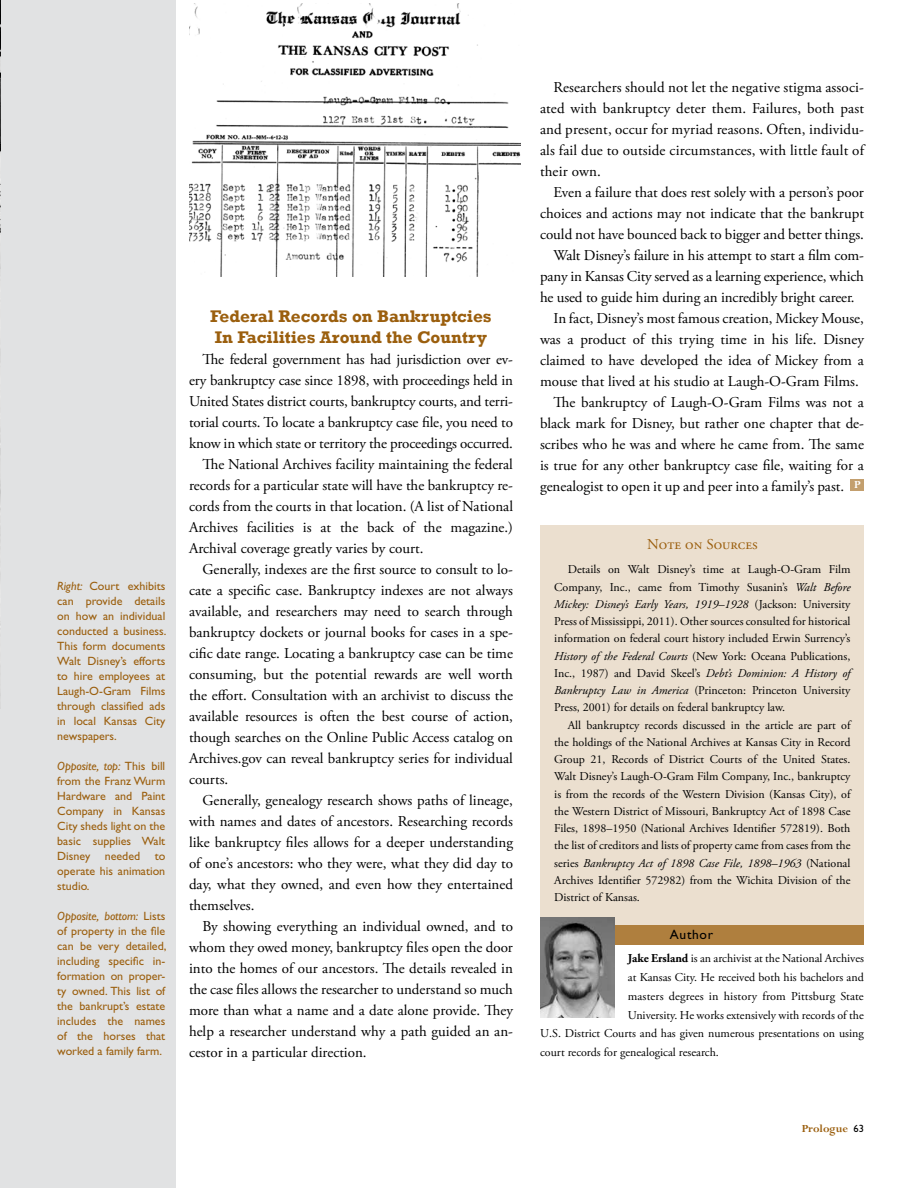
<style>
.page{position:relative;width:918px;height:1188px;background:#fff}
.page>*{position:absolute;margin:0;border:0;box-sizing:border-box;transform-origin:0 0}
.t1{font:700 17.25px/21px "Rockwell";color:#9b5f0e}
.t2{font:15px/21px "Adobe Garamond Pro";color:#000;text-align:justify}
.t3{font:15px "Adobe Garamond Pro";color:#9b5f0e}
.t4{font:13.5px "Gill Sans Std";letter-spacing:.05em;color:#000}
.t5{font:12px/17.2px "Adobe Garamond Pro";color:#000;text-align:justify}
.t6{font:12px/15px "Gill Sans Std";color:#9b5f0e;text-align:justify}
.t7{font:700 12px "Perpetua Std";color:#9b5f0e}
.s1{font-style:italic}
.s2{font-weight:700}
.s3{font-family:"Gill Sans Std";font-weight:400;font-size:10.5px;color:#000}
</style>
<div class="page">
<div style="left:0;top:0;width:176px;height:1188px;background:#e1e2e3"></div>
<img style="left:0;top:0;width:1px;height:709px">
<img style="left:189px;top:4px;width:331px;height:272px">
<div style="left:851px;top:480px;width:13px;height:11px;background:#c39f6e"></div>
<div style="left:541px;top:525px;width:323px;height:408px;background:#ebdfcf"></div>
<div style="left:540px;top:926px;width:324px;height:19px;background:#af7f3e"></div>
<img style="left:540px;top:917px;width:74px;height:100px">
<p class="t6" style="left:57px;top:579px;width:111px"><span class="s1">Right:</span> Court exhibits can provide details on how an individual conducted a business.<br>This form documents Walt Disney’s efforts to hire employees at Laugh-O-Gram Films through classified ads in local Kansas City newspapers.</p>
<p class="t6" style="left:57px;top:759px;width:110px"><span class="s1">Opposite, top:</span> This bill from the Franz Wurm Hardware and Paint Company in Kansas City sheds light on the basic supplies Walt Disney needed to operate his animation studio.</p>
<p class="t6" style="left:57px;top:909px;width:111px"><span class="s1">Opposite, bottom:</span> Lists of property in the file can be very detailed, including specific in&shy;formation on proper&shy;ty owned. This list of the bankrupt’s estate includes the names of the horses that worked a family farm.</p>
<p class="t1" style="left:210px;top:305px;width:283px">Federal Records on Bankruptcies<br>In Facilities Around the Country</p>
<p class="t2" style="left:202px;top:349px;width:312px">The federal government has had jurisdiction over ev-</p>
<p class="t2" style="left:189px;top:370px;width:326px">ery bankruptcy case since 1898, with proceedings held in</p>
<p class="t2" style="left:189px;top:391px;width:326px">United States district courts, bankruptcy courts, and terri-</p>
<p class="t2" style="left:189px;top:412px;width:325px">torial courts. To locate a bankruptcy case file, you need to</p>
<p class="t2" style="left:189px;top:433px;width:325px">know in which state or territory the proceedings occurred.</p>
<p class="t2" style="left:202px;top:454px;width:312px">The National Archives facility maintaining the federal</p>
<p class="t2" style="left:189px;top:475px;width:325px">records for a particular state will have the bankruptcy re-</p>
<p class="t2" style="left:189px;top:496px;width:326px">cords from the courts in that location. (A list of National</p>
<p class="t2" style="left:189px;top:517px;width:326px">Archives facilities is at the back of the magazine.)</p>
<p class="t2" style="left:189px;top:538px;width:236px">Archival coverage greatly varies by court.</p>
<p class="t2" style="left:202px;top:559px;width:312px">Generally, indexes are the first source to consult to lo-</p>
<p class="t2" style="left:189px;top:580px;width:326px">cate a specific case. Bankruptcy indexes are not always</p>
<p class="t2" style="left:189px;top:601px;width:325px">available, and researchers may need to search through</p>
<p class="t2" style="left:189px;top:622px;width:326px">bankruptcy dockets or journal books for cases in a spe-</p>
<p class="t2" style="left:189px;top:643px;width:325px">cific date range. Locating a bankruptcy case can be time</p>
<p class="t2" style="left:189px;top:664px;width:326px">consuming, but the potential rewards are well worth</p>
<p class="t2" style="left:189px;top:685px;width:326px">the effort. Consultation with an archivist to discuss the</p>
<p class="t2" style="left:189px;top:706px;width:325px">available resources is often the best course of action,</p>
<p class="t2" style="left:189px;top:727px;width:326px">though searches on the Online Public Access catalog on</p>
<p class="t2" style="left:189px;top:748px;width:326px">Archives.gov can reveal bankruptcy series for individual</p>
<p class="t2" style="left:189px;top:769px;width:41px">courts.</p>
<p class="t2" style="left:202px;top:790px;width:312px">Generally, genealogy research shows paths of lineage,</p>
<p class="t2" style="left:189px;top:811px;width:326px">with names and dates of ancestors. Researching records</p>
<p class="t2" style="left:189px;top:832px;width:326px">like bankruptcy files allows for a deeper understanding</p>
<p class="t2" style="left:189px;top:853px;width:326px">of one’s ancestors: who they were, what they did day to</p>
<p class="t2" style="left:189px;top:874px;width:325px">day, what they owned, and even how they entertained</p>
<p class="t2" style="left:189px;top:895px;width:67px">themselves.</p>
<p class="t2" style="left:202px;top:916px;width:312px">By showing everything an individual owned, and to</p>
<p class="t2" style="left:189px;top:937px;width:325px">whom they owed money, bankruptcy files open the door</p>
<p class="t2" style="left:189px;top:958px;width:325px">into the homes of our ancestors. The details revealed in</p>
<p class="t2" style="left:189px;top:979px;width:325px">the case files allows the researcher to understand so much</p>
<p class="t2" style="left:189px;top:1000px;width:325px">more than what a name and a date alone provide. They</p>
<p class="t2" style="left:189px;top:1021px;width:326px">help a researcher understand why a path guided an an-</p>
<p class="t2" style="left:189px;top:1042px;width:179px">cestor in a particular direction.</p>
<p class="t2" style="left:540px;top:77px;width:326px;text-indent:14px">Researchers should not let the negative stigma associ&shy;ated with bankruptcy deter them. Failures, both past and present, occur for myriad reasons. Often, individu&shy;als fail due to outside circumstances, with little fault of their own.</p>
<p class="t2" style="left:554px;top:182px;width:312px">Even a failure that does rest solely with a person’s poor</p>
<p class="t2" style="left:540px;top:203px;width:325px">choices and actions may not indicate that the bankrupt</p>
<p class="t2" style="left:540px;top:224px;width:325px">could not have bounced back to bigger and better things.</p>
<p class="t2" style="left:554px;top:245px;width:312px">Walt Disney’s failure in his attempt to start a film com-</p>
<p class="t2" style="left:540px;top:266px;width:325px">pany in Kansas City served as a learning experience, which</p>
<p class="t2" style="left:540px;top:287px;width:316px">he used to guide him during an incredibly bright career.</p>
<p class="t2" style="left:554px;top:308px;width:312px">In fact, Disney’s most famous creation, Mickey Mouse,</p>
<p class="t2" style="left:540px;top:329px;width:325px">was a product of this trying time in his life. Disney</p>
<p class="t2" style="left:540px;top:350px;width:325px">claimed to have developed the idea of Mickey from a</p>
<p class="t2" style="left:540px;top:371px;width:320px">mouse that lived at his studio at Laugh-O-Gram Films.</p>
<p class="t2" style="left:554px;top:392px;width:312px">The bankruptcy of Laugh-O-Gram Films was not a</p>
<p class="t2" style="left:540px;top:413px;width:326px">black mark for Disney, but rather one chapter that de-</p>
<p class="t2" style="left:540px;top:434px;width:326px">scribes who he was and where he came from. The same</p>
<p class="t2" style="left:540px;top:455px;width:325px">is true for any other bankruptcy case file, waiting for a</p>
<p class="t2" style="left:540px;top:476px;width:322px">genealogist to open it up and peer into a family’s past. <sup>P</sup></p>
<p class="t3" style="left:647px;top:536px;width:112px">Note on Sources</p>
<p class="t5" style="left:554px;top:561px;width:298px;text-indent:14px">Details on Walt Disney’s time at Laugh-O-Gram Film Company, Inc., came from Timothy Susanin’s <span class="s1">Walt Before Mickey: Disney’s Early Years, 1919–1928</span> (Jackson: University Press of Mississippi, 2011). Other sources consulted for historical information on federal court history included Erwin Surrency’s <span class="s1">History of the Federal Courts</span> (New York: Oceana Publications, Inc., 1987) and David Skeel’s <span class="s1">Debt’s Dominion: A History of Bankruptcy Law in America</span> (Princeton: Princeton University Press, 2001) for details on federal bankruptcy law.</p>
<p class="t5" style="left:554px;top:717px;width:298px;text-indent:14px">All bankruptcy records discussed in the article are part of the holdings of the National Archives at Kansas City in Record Group 21, Records of District Courts of the United States.<br>Walt Disney’s Laugh-O-Gram Film Company, Inc., bankruptcy is from the records of the Western Division (Kansas City), of the Western District of Missouri, Bankruptcy Act of 1898 Case Files, 1898–1950 (National Archives Identifier 572819). Both the list of creditors and lists of property came from cases from the series <span class="s1">Bankruptcy Act of 1898 Case File, 1898–1963</span> (National Archives Identifier 572982) from the Wichita Division of the District of Kansas.</p>
<p class="t4" style="left:670px;top:927px;width:45px">Author</p>
<p class="t5" style="left:628px;top:950px;width:238px"><span class="s2">Jake Ersland</span> is an archivist at the National Archives</p>
<p class="t5" style="left:628px;top:969px;width:237px">at Kansas City. He received both his bachelors and</p>
<p class="t5" style="left:628px;top:988px;width:238px">masters degrees in history from Pittsburg State</p>
<p class="t5" style="left:628px;top:1007px;width:237px">University. He works extensively with records of the</p>
<p class="t5" style="left:540px;top:1025px;width:325px">U.S. District Courts and has given numerous presentations on using</p>
<p class="t5" style="left:540px;top:1044px;width:180px">court records for genealogical research.</p>
<p class="t7" style="left:802px;top:1123px;width:64px">Prologue <span class="s3">63</span></p>
</div>
